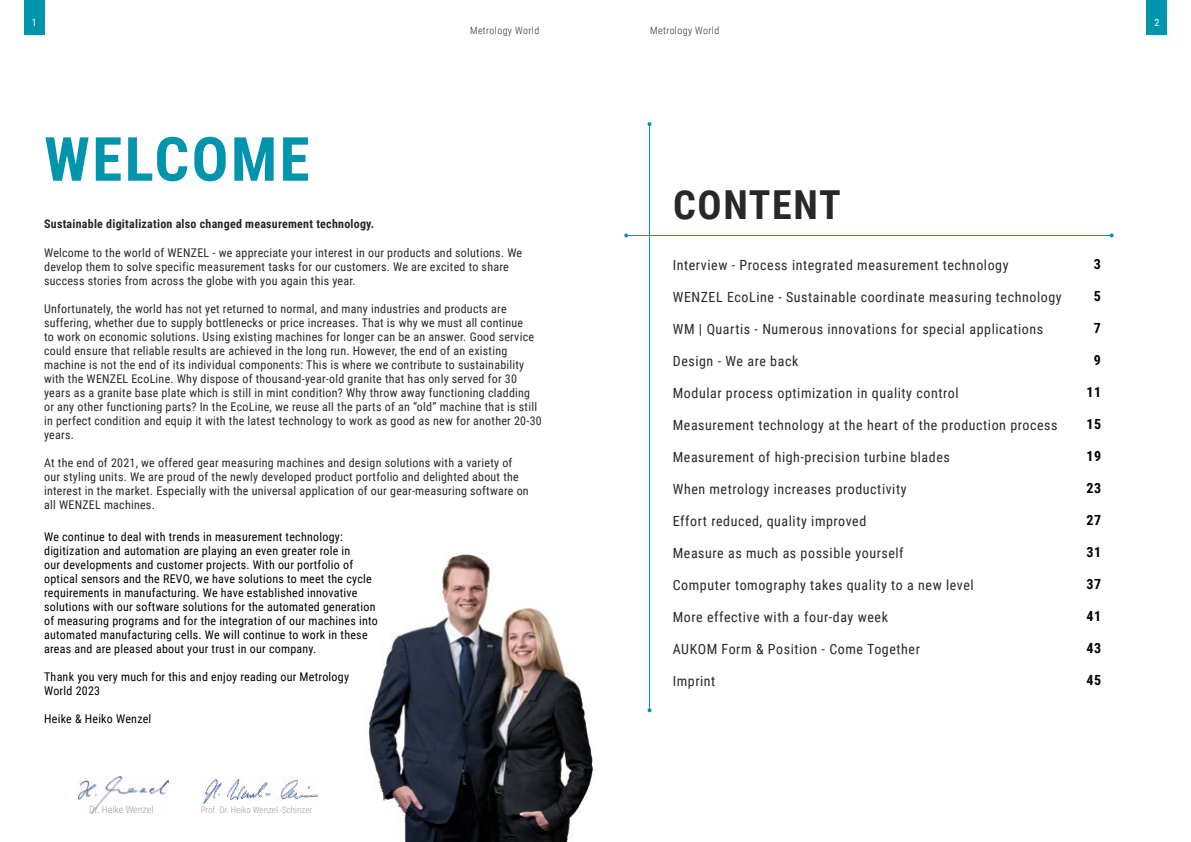
<style>
.page{position:relative;width:1191px;height:842px;background:#fff}
.page>*{position:absolute;margin:0;border:0;box-sizing:border-box;transform-origin:0 0}
.t1{font:700 61px "Roboto Condensed";letter-spacing:.04em;color:#0095ad}
.t2{font:700 40px "Roboto Condensed";letter-spacing:.04em;color:#282827}
.t3{font:14px "Roboto Condensed";letter-spacing:.04em;color:#282827}
.t4{font:700 14px "Roboto Condensed";letter-spacing:.04em;color:#000}
.t5{font:12px/14px "Roboto Condensed";letter-spacing:.02em;color:#282827}
.t6{font:12px/14px "Roboto Condensed";letter-spacing:.02em;color:#000}
.t7{font:700 12px "Roboto Condensed";letter-spacing:.02em;color:#282827}
.t8{font:300 10px "Roboto Condensed";letter-spacing:.04em;color:#282827}
.t9{font:300 10px "Roboto Condensed";color:#9d9d9c}
.t10{font:10px "Roboto Condensed";color:#fff}
.t11{font:300 9px "Roboto Condensed";color:#9d9d9c}
</style>
<div class="page">
<div style="left:24px;top:0;width:20px;height:34px;background:#0095ad"></div>
<hr style="left:649px;top:124px;width:1px;height:586px;background:#0095ad">
<svg style="left:647px;top:122px;width:4px;height:4px"></svg>
<svg style="left:647px;top:708px;width:4px;height:4px"></svg>
<hr style="left:626px;top:235px;width:485px;height:1px;background:#0095ad">
<svg style="left:624px;top:233px;width:4px;height:4px"></svg>
<svg style="left:1109px;top:233px;width:4px;height:4px"></svg>
<div style="left:1146px;top:0;width:20px;height:34px;background:#0095ad"></div>
<img style="left:365px;top:553px;width:229px;height:289px">
<img style="left:79px;top:777px;width:89px;height:37px">
<img style="left:203px;top:777px;width:115px;height:27px">
<p class="t10" style="left:32px;top:16px;width:6px">1</p>
<p class="t8" style="left:470px;top:23px;width:71px">Metrology World</p>
<p class="t8" style="left:650px;top:23px;width:71px">Metrology World</p>
<h1 class="t1" style="left:44px;top:116px;width:267px">WELCOME</h1>
<p class="t7" style="left:44px;top:215px;width:332px">Sustainable digitalization also changed measurement technology.</p>
<p class="t5" style="left:44px;top:245px;width:479px">Welcome to the world of WENZEL - we appreciate your interest in our products and solutions. We develop them to solve specific measurement tasks for our customers. We are excited to share success stories from across the globe with you again this year.</p>
<p class="t5" style="left:44px;top:301px;width:499px">Unfortunately, the world has not yet returned to normal, and many industries and products are suffering, whether due to supply bottlenecks or price increases. That is why we must all continue<br>to work on economic solutions. Using existing machines for longer can be an answer. Good service could ensure that reliable results are achieved in the long run. However, the end of an existing machine is not the end of its individual components: This is where we contribute to sustainability with the WENZEL EcoLine. Why dispose of thousand-year-old granite that has only served for 30 years as a granite base plate which is still in mint condition? Why throw away functioning cladding or any other functioning parts? In the EcoLine, we reuse all the parts of an “old” machine that is still in perfect condition and equip it with the latest technology to work as good as new for another 20-30 years.</p>
<p class="t5" style="left:44px;top:455px;width:486px">At the end of 2021, we offered gear measuring machines and design solutions with a variety of our styling units. We are proud of the newly developed product portfolio and delighted about the interest in the market. Especially with the universal application of our gear-measuring software on all WENZEL machines.</p>
<p class="t6" style="left:44px;top:529px;width:335px">We continue to deal with trends in measurement technology: digitization and automation are playing an even greater role in<br>our developments and customer projects. With our portfolio of optical sensors and the REVO, we have solutions to meet the cycle requirements in manufacturing. We have established innovative solutions with our software solutions for the automated generation of measuring programs and for the integration of our machines into automated manufacturing cells. We will continue to work in these areas and are pleased about your trust in our company.</p>
<p class="t6" style="left:44px;top:669px;width:306px">Thank you very much for this and enjoy reading our Metrology<br>World 2023</p>
<p class="t6" style="left:44px;top:711px;width:109px">Heike &amp; Heiko Wenzel</p>
<p class="t9" style="left:89px;top:803px;width:66px">Dr. Heike Wenzel</p>
<p class="t11" style="left:201px;top:803px;width:113px">Prof. Dr. Heiko Wenzel -Schinzer</p>
<h2 class="t2" style="left:673px;top:177px;width:169px">CONTENT</h2>
<p class="t3" style="left:673px;top:255px;width:337px">Interview - Process integrated measurement technology</p>
<p class="t3" style="left:673px;top:287px;width:390px">WENZEL EcoLine - Sustainable coordinate measuring technology</p>
<p class="t3" style="left:673px;top:319px;width:372px">WM | Quartis - Numerous innovations for special applications</p>
<p class="t3" style="left:673px;top:351px;width:127px">Design - We are back</p>
<p class="t3" style="left:673px;top:383px;width:287px">Modular process optimization in quality control</p>
<p class="t3" style="left:673px;top:415px;width:386px">Measurement technology at the heart of the production process</p>
<p class="t3" style="left:673px;top:447px;width:279px">Measurement of high-precision turbine blades</p>
<p class="t3" style="left:673px;top:479px;width:235px">When metrology increases productivity</p>
<p class="t3" style="left:673px;top:511px;width:195px">Effort reduced, quality improved</p>
<p class="t3" style="left:673px;top:543px;width:232px">Measure as much as possible yourself</p>
<p class="t3" style="left:673px;top:575px;width:302px">Computer tomography takes quality to a new level</p>
<p class="t3" style="left:673px;top:607px;width:217px">More effective with a four-day week</p>
<p class="t3" style="left:673px;top:639px;width:249px">AUKOM Form &amp; Position - Come Together</p>
<p class="t3" style="left:673px;top:672px;width:44px">Imprint</p>
<p class="t4" style="left:1094px;top:254px;width:9px">3</p>
<p class="t4" style="left:1094px;top:286px;width:9px">5</p>
<p class="t4" style="left:1094px;top:318px;width:9px">7</p>
<p class="t4" style="left:1094px;top:350px;width:9px">9</p>
<p class="t4" style="left:1086px;top:382px;width:16px">11</p>
<p class="t4" style="left:1086px;top:414px;width:16px">15</p>
<p class="t4" style="left:1086px;top:446px;width:16px">19</p>
<p class="t4" style="left:1086px;top:478px;width:16px">23</p>
<p class="t4" style="left:1086px;top:510px;width:16px">27</p>
<p class="t4" style="left:1086px;top:542px;width:16px">31</p>
<p class="t4" style="left:1086px;top:574px;width:16px">37</p>
<p class="t4" style="left:1086px;top:606px;width:16px">41</p>
<p class="t4" style="left:1086px;top:638px;width:16px">43</p>
<p class="t4" style="left:1086px;top:670px;width:16px">45</p>
<p class="t10" style="left:1154px;top:16px;width:6px">2</p>
</div>
